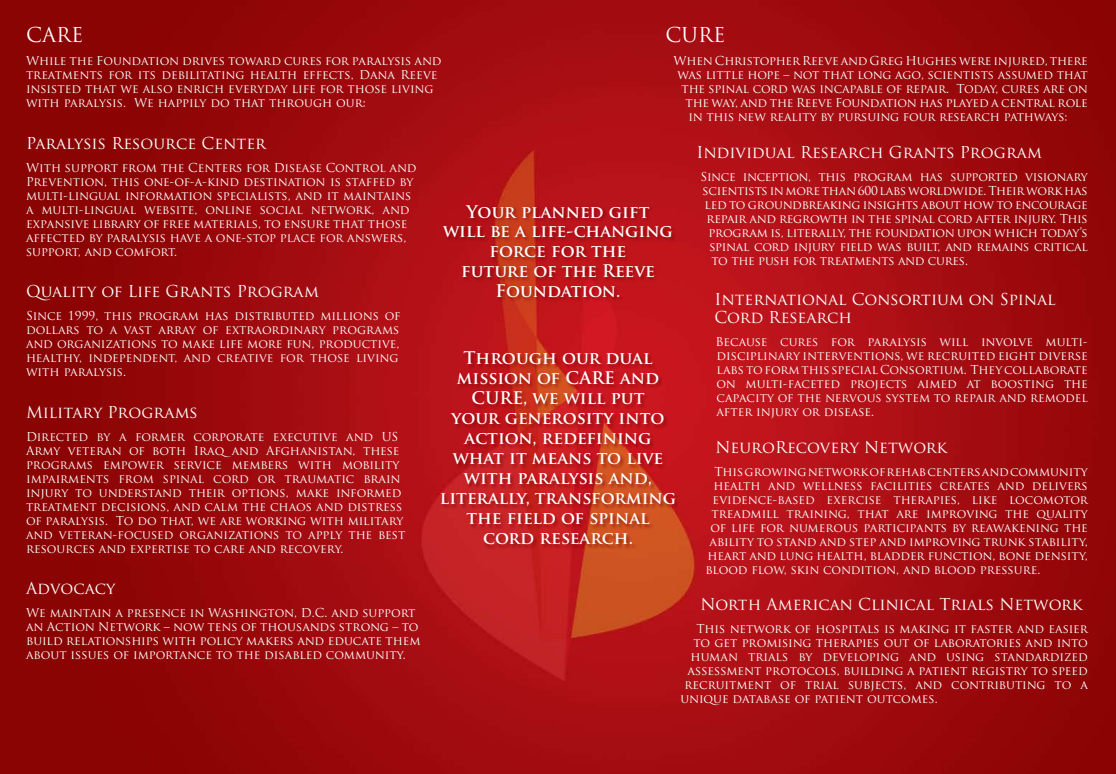
<style>
.page{position:relative;width:1116px;height:774px;background:#fff}
.page>*{position:absolute;margin:0;border:0;box-sizing:border-box;transform-origin:0 0}
.t1{font:20px "Trajan Pro";color:#fff}
.t2{font:700 17px/20px "Trajan Pro";color:#fff;text-align:center}
.t3{font:16px/18px "Trajan Pro";color:#fff}
.t4{font:12px/14px "Trajan Pro";letter-spacing:-.01em;color:#fff}
</style>
<div class="page">
<img style="left:0;top:0;width:1116px;height:774px">
<div style="left:440px;top:204px;width:240px;height:346px;background:#700000;opacity:.6"></div>
<h1 class="t1" style="left:26px;top:22px;width:59px">CARE</h1>
<p class="t4" style="left:26px;top:54px;width:417px">While the Foundation drives toward cures for paralysis and treatments for its debilitating health effects, Dana Reeve insisted that we also enrich everyday life for those living with paralysis. We happily do that through our:</p>
<h3 class="t3" style="left:26px;top:134px;width:241px">Paralysis Resource Center</h3>
<p class="t4" style="left:26px;top:160px;width:392px">With support from the Centers for Disease Control and Prevention, this one-of-a-kind destination is staffed by multi-lingual information specialists, and it maintains a multi-lingual website, online social network, and expansive library of free materials, to ensure that those affected by paralysis have a one-stop place for answers, support, and comfort.</p>
<h3 class="t3" style="left:26px;top:282px;width:294px">Quality of Life Grants Program</h3>
<p class="t4" style="left:26px;top:309px;width:376px">Since 1999, this program has distributed millions of dollars to a vast array of extraordinary programs and organizations to make life more fun, productive, healthy, independent, and creative for those living with paralysis.</p>
<h3 class="t3" style="left:26px;top:403px;width:173px">Military Programs</h3>
<p class="t4" style="left:26px;top:429px;width:381px">Directed by a former corporate executive and US Army veteran of both Iraq and Afghanistan, these programs empower service members with mobility impairments from spinal cord or traumatic brain injury to understand their options, make informed treatment decisions, and calm the chaos and distress of paralysis. To do that, we are working with military and veteran-focused organizations to apply the best resources and expertise to care and recovery.</p>
<h3 class="t3" style="left:26px;top:579px;width:91px">Advocacy</h3>
<p class="t4" style="left:26px;top:606px;width:396px">We maintain a presence in Washington, D.C. and support an Action Network – now tens of thousands strong – to build relationships with policy makers and educate them about issues of importance to the disabled community.</p>
<h1 class="t1" style="left:666px;top:22px;width:61px">CURE</h1>
<p class="t4" style="left:674px;top:54px;width:416px">When Christopher Reeve and Greg Hughes were injured, there</p>
<p class="t4" style="left:678px;top:68px;width:412px">was little hope – not that long ago, scientists assumed that</p>
<p class="t4" style="left:682px;top:82px;width:408px">the spinal cord was incapable of repair. Today, cures are on</p>
<p class="t4" style="left:685px;top:96px;width:404px">the way, and the Reeve Foundation has played a central role</p>
<p class="t4" style="left:688px;top:110px;width:381px">in this new reality by pursuing four research pathways:</p>
<h3 class="t3" style="left:697px;top:143px;width:347px">Individual Research Grants Program</h3>
<p class="t4" style="left:701px;top:169px;width:389px">Since inception, this program has supported visionary</p>
<p class="t4" style="left:703px;top:183px;width:387px">scientists in more than 600 labs worldwide. Their work has</p>
<p class="t4" style="left:705px;top:197px;width:385px">led to groundbreaking insights about how to encourage</p>
<p class="t4" style="left:707px;top:211px;width:383px">repair and regrowth in the spinal cord after injury. This</p>
<p class="t4" style="left:709px;top:225px;width:381px">program is, literally, the foundation upon which today’s</p>
<p class="t4" style="left:710px;top:239px;width:380px">spinal cord injury field was built, and remains critical</p>
<p class="t4" style="left:712px;top:253px;width:258px">to the push for treatments and cures.</p>
<h3 class="t3" style="left:715px;top:290px;width:343px">International Consortium on Spinal<br>Cord Research</h3>
<p class="t4" style="left:716px;top:335px;width:374px;text-align:justify">Because cures for paralysis will involve multi&shy;disciplinary interventions, we recruited eight diverse labs to form this special Consortium. They collaborate on multi-faceted projects aimed at boosting the capacity of the nervous system to repair and remodel after injury or disease.</p>
<h3 class="t3" style="left:716px;top:438px;width:233px">NeuroRecovery Network</h3>
<p class="t4" style="left:715px;top:464px;width:375px">This growing network of rehab centers and community</p>
<p class="t4" style="left:714px;top:478px;width:376px">health and wellness facilities creates and delivers</p>
<p class="t4" style="left:713px;top:492px;width:377px">evidence-based exercise therapies, like locomotor</p>
<p class="t4" style="left:712px;top:506px;width:378px">treadmill training, that are improving the quality</p>
<p class="t4" style="left:711px;top:520px;width:379px">of life for numerous participants by reawakening the</p>
<p class="t4" style="left:710px;top:534px;width:380px">ability to stand and step and improving trunk stability,</p>
<p class="t4" style="left:708px;top:548px;width:382px">heart and lung health, bladder function, bone density,</p>
<p class="t4" style="left:706px;top:562px;width:336px">blood flow, skin condition, and blood pressure.</p>
<h3 class="t3" style="left:701px;top:595px;width:384px">North American Clinical Trials Network</h3>
<p class="t4" style="left:697px;top:622px;width:393px">This network of hospitals is making it faster and easier</p>
<p class="t4" style="left:694px;top:636px;width:396px">to get promising therapies out of laboratories and into</p>
<p class="t4" style="left:691px;top:650px;width:399px">human trials by developing and using standardized</p>
<p class="t4" style="left:688px;top:664px;width:402px">assessment protocols, building a patient registry to speed</p>
<p class="t4" style="left:685px;top:678px;width:405px">recruitment of trial subjects, and contributing to a</p>
<p class="t4" style="left:681px;top:692px;width:259px">unique database of patient outcomes.</p>
<h2 class="t2" style="left:443px;top:202px;width:231px">Your planned gift<br>will be a life-changing force for the<br>future of the Reeve<br>Foundation.</h2>
<h2 class="t2" style="left:440px;top:349px;width:238px">Through our dual mission of CARE and<br>CURE, we will put<br>your generosity into action, redefining what it means to live with paralysis and, literally, transforming the field of spinal cord research.</h2>
</div>
